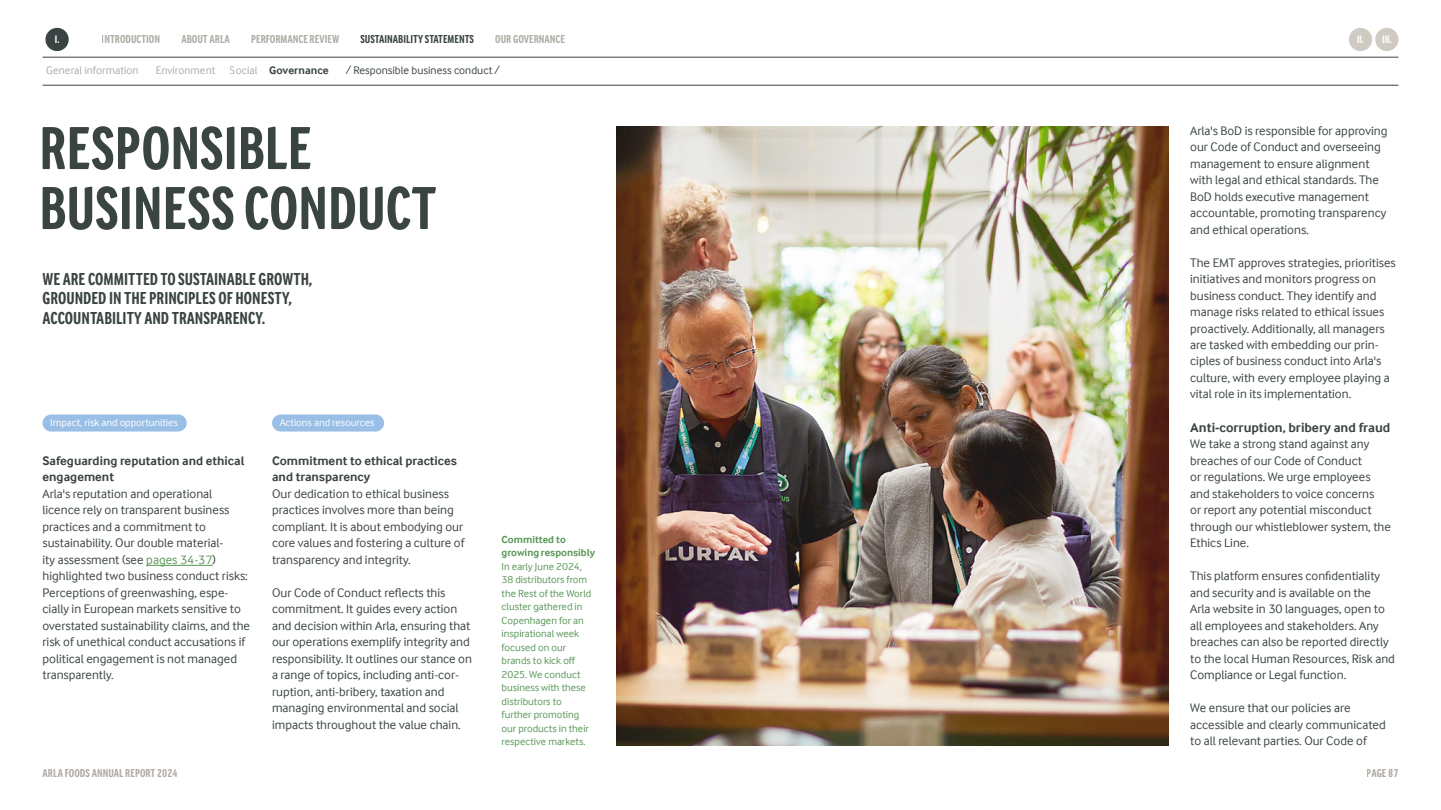
<style>
.page{position:relative;width:1441px;height:810px;background:#fff}
.page>*{position:absolute;margin:0;border:0;box-sizing:border-box;transform-origin:0 0}
.t1{font:700 63px/60px "Arla Inter Face Condensed";color:#3a4443}
.t2{font:700 18px/19.5px "Arla Inter Face Condensed";color:#3a4443}
.t3{font:700 13.5px "Arla Inter Face W";color:#3a4443}
.t4{font:12.75px/16.5px "Arla Inter Face W";color:#3a4443}
.t5{font:700 12.75px/16.5px "Arla Inter Face W";color:#3a4443}
.t6{font:700 12px "Arla Inter Face Condensed";color:#b0aca5}
.t7{font:700 12px "Arla Inter Face Condensed";color:#3a4443}
.t8{font:11.25px "Arla Inter Face W";color:#b0aca5}
.t9{font:11.25px "Arla Inter Face W";color:#3a4443}
.t10{font:700 11.25px "Arla Inter Face W";color:#3a4443}
.t11{font:700 11.25px "Arla Inter Face Condensed";color:#fff}
.t12{font:10.5px/13.5px "Arla Inter Face W";color:#589656}
.t13{font:10.5px "Arla Inter Face W";color:#fff}
.t14{font:700 10.5px/13.5px "Arla Inter Face W";color:#589656}
.s1{color:#589656}
</style>
<div class="page">
<img style="left:616px;top:126px;width:552px;height:619px">
<hr style="left:146px;top:565px;width:66px;height:1px;background:#589656">
<div style="left:43px;top:415px;width:144px;height:17px;background:#99bfe6;border-radius:9px"></div>
<div style="left:272px;top:415px;width:112px;height:17px;background:#99bfe6;border-radius:9px"></div>
<hr style="left:43px;top:57px;width:1355px;height:1px;background:#3a4443">
<hr style="left:43px;top:85px;width:1355px;height:1px;background:#3a4443">
<div style="left:45px;top:28px;width:24px;height:23px;background:#3a4443;border-radius:50%"></div>
<div style="left:1348px;top:28px;width:23px;height:23px;background:#cfcac2;border-radius:50%"></div>
<div style="left:1374px;top:28px;width:24px;height:23px;background:#cfcac2;border-radius:50%"></div>
<p class="t6" style="left:102px;top:32px;width:60px">INTRODUCTION</p>
<p class="t6" style="left:181px;top:32px;width:50px">ABOUT ARLA</p>
<p class="t6" style="left:251px;top:32px;width:89px">PERFORMANCE REVIEW</p>
<p class="t7" style="left:360px;top:32px;width:115px">SUSTAINABILITY STATEMENTS</p>
<p class="t6" style="left:495px;top:32px;width:71px">OUR GOVERNANCE</p>
<p class="t10" style="left:269px;top:64px;width:61px">Governance</p>
<p class="t9" style="left:346px;top:64px;width:156px">/ Responsible business conduct /</p>
<p class="t11" style="left:55px;top:33px;width:6px">I.</p>
<p class="t11" style="left:1356px;top:33px;width:36px">II. III.</p>
<p class="t8" style="left:46px;top:64px;width:94px">General information</p>
<p class="t8" style="left:156px;top:64px;width:61px">Environment</p>
<p class="t8" style="left:230px;top:64px;width:29px">Social</p>
<h1 class="t1" style="left:39px;top:117px;width:399px">RESPONSIBLE<br>BUSINESS CONDUCT</h1>
<h2 class="t2" style="left:43px;top:269px;width:271px">WE ARE COMMITTED TO SUSTAINABLE GROWTH,<br>GROUNDED IN THE PRINCIPLES OF HONESTY,<br>ACCOUNTABILITY AND TRANSPARENCY.</h2>
<p class="t13" style="left:50px;top:417px;width:129px">Impact, risk and opportunities</p>
<p class="t5" style="left:43px;top:452px;width:203px">Safeguarding reputation and ethical engagement</p>
<p class="t4" style="left:43px;top:485px;width:209px">Arla's reputation and operational licence rely on transparent business practices and a commitment to sustainability. Our double material-<br>ity assessment (see <span class="s1">pages 34-37</span>) highlighted two business conduct risks:<br>Perceptions of greenwashing, espe&shy;cially in European markets sensitive to overstated sustainability claims, and the risk of unethical conduct accusations if political engagement is not managed transparently.</p>
<p class="t13" style="left:280px;top:417px;width:96px">Actions and resources</p>
<p class="t5" style="left:272px;top:452px;width:186px">Commitment to ethical practices and transparency</p>
<p class="t4" style="left:272px;top:485px;width:194px">Our dedication to ethical business practices involves more than being compliant. It is about embodying our core values and fostering a culture of transparency and integrity.</p>
<p class="t4" style="left:272px;top:584px;width:201px">Our Code of Conduct reflects this commitment. It guides every action and decision within Arla, ensuring that our operations exemplify integrity and responsibility. It outlines our stance on a range of topics, including anti-cor&shy;ruption, anti-bribery, taxation and managing environmental and social impacts throughout the value chain.</p>
<p class="t14" style="left:501px;top:532px;width:95px">Committed to growing responsibly</p>
<p class="t12" style="left:501px;top:559px;width:91px">In early June 2024,<br>38 distributors from the Rest of the World cluster gathered in<br>Copenhagen for an inspirational week focused on our brands to kick off<br>2025. We conduct business with these distributors to further promoting our products in their respective markets.</p>
<p class="t4" style="left:1189px;top:122px;width:199px">Arla's BoD is responsible for approving our Code of Conduct and overseeing management to ensure alignment with legal and ethical standards. The BoD holds executive management accountable, promoting transparency and ethical operations.</p>
<p class="t4" style="left:1189px;top:254px;width:207px">The EMT approves strategies, prioritises initiatives and monitors progress on business conduct. They identify and manage risks related to ethical issues proactively. Additionally, all managers are tasked with embedding our prin&shy;ciples of business conduct into Arla's culture, with every employee playing a vital role in its implementation.</p>
<p class="t3" style="left:1189px;top:419px;width:202px">Anti-corruption, bribery and fraud</p>
<p class="t4" style="left:1189px;top:435px;width:202px">We take a strong stand against any breaches of our Code of Conduct<br>or regulations. We urge employees and stakeholders to voice concerns<br>or report any potential misconduct through our whistleblower system, the<br>Ethics Line.</p>
<p class="t4" style="left:1189px;top:567px;width:206px">This platform ensures confidentiality and security and is available on the<br>Arla website in 30 languages, open to all employees and stakeholders. Any breaches can also be reported directly to the local Human Resources, Risk and Compliance or Legal function.</p>
<p class="t4" style="left:1189px;top:699px;width:197px">We ensure that our policies are accessible and clearly communicated to all relevant parties. Our Code of</p>
<p class="t6" style="left:43px;top:766px;width:137px">ARLA FOODS ANNUAL REPORT 2024</p>
<p class="t6" style="left:1366px;top:766px;width:33px">PAGE 87</p>
</div>
